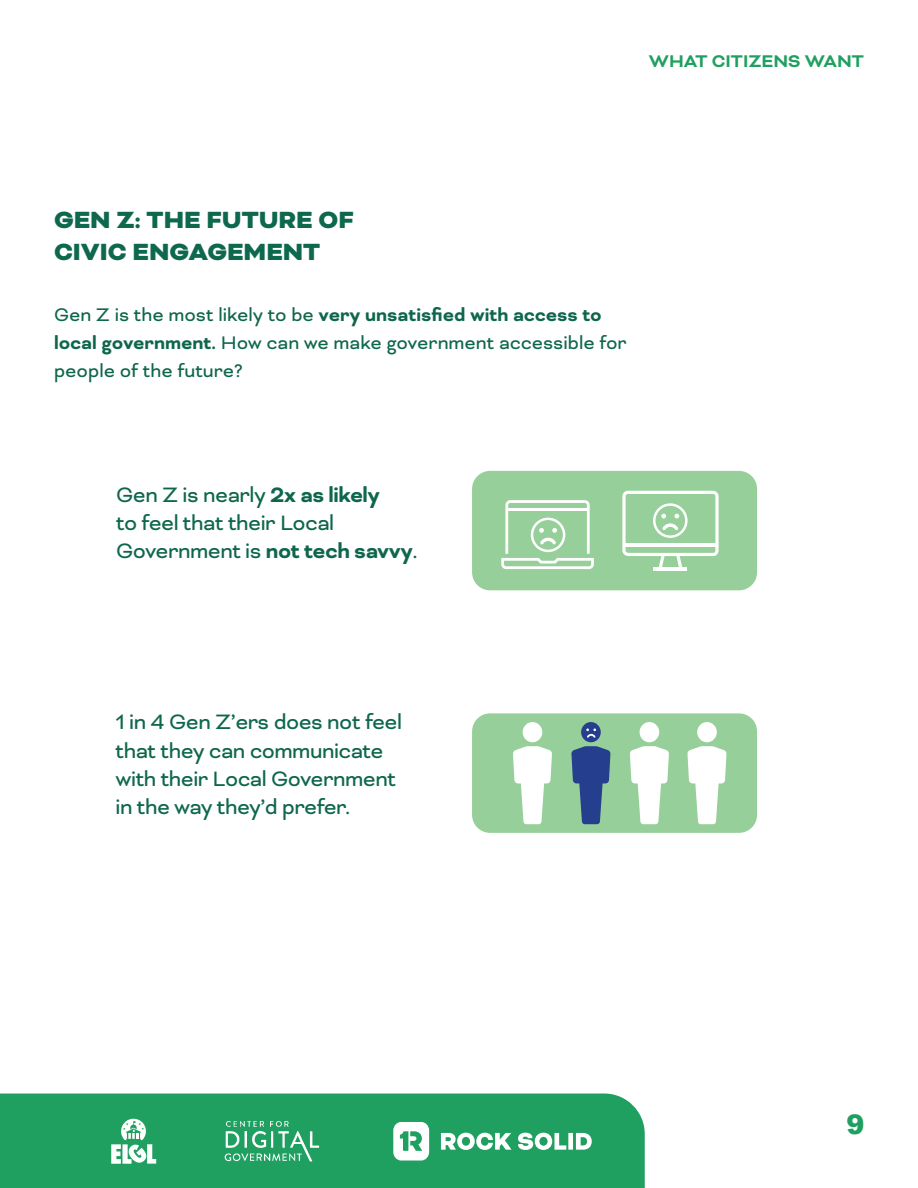
<style>
.page{position:relative;width:918px;height:1188px;background:#fff}
.page>*{position:absolute;margin:0;border:0;box-sizing:border-box;transform-origin:0 0}
.t1{font:900 27px/32.4px "Bicyclette";color:#0e684e}
.t2{font:900 27px "Arial";color:#20a060}
.t3{font:24px/28.2px "Bicyclette";letter-spacing:-.02em;color:#0e674d}
.t4{font:21px/28.2px "Bicyclette";color:#0e674d}
.t5{font:700 19.5px "Bicyclette";color:#20a060}
.s1{font-weight:700}
</style>
<div class="page">
<div style="left:0;top:1094px;width:645px;height:94px;background:#20a060"></div>
<svg style="left:224px;top:1121px;width:95px;height:40px;background:#4eb381"></svg>
<svg style="left:111px;top:1118px;width:45px;height:46px"></svg>
<svg style="left:441px;top:1133px;width:70px;height:17px"></svg>
<svg style="left:518px;top:1133px;width:48px;height:17px"></svg>
<div style="left:568px;top:1133px;width:5px;height:17px;background:#fff"></div>
<svg style="left:576px;top:1133px;width:16px;height:17px"></svg>
<svg style="left:393px;top:1122px;width:36px;height:39px"></svg>
<div style="left:472px;top:471px;width:285px;height:119px;background:#96cf99;border-radius:18px"></div>
<div style="left:472px;top:713px;width:285px;height:120px;background:#96cf99;border-radius:18px"></div>
<svg style="left:622px;top:491px;width:97px;height:79px"></svg>
<svg style="left:501px;top:500px;width:93px;height:69px"></svg>
<svg style="left:513px;top:746px;width:39px;height:78px"></svg>
<div style="left:523px;top:722px;width:19px;height:20px;background:#fff;border-radius:50%"></div>
<svg style="left:571px;top:746px;width:40px;height:78px"></svg>
<div style="left:581px;top:722px;width:20px;height:20px;background:#253f8e;border-radius:50%"></div>
<svg style="left:630px;top:746px;width:39px;height:78px"></svg>
<div style="left:640px;top:722px;width:19px;height:20px;background:#fff;border-radius:50%"></div>
<svg style="left:687px;top:746px;width:40px;height:78px"></svg>
<div style="left:697px;top:722px;width:20px;height:20px;background:#fff;border-radius:50%"></div>
<svg style="left:586px;top:728px;width:10px;height:10px"></svg>
<p class="t5" style="left:649px;top:50px;width:217px">WHAT CITIZENS WANT</p>
<p class="t1" style="left:54px;top:204px;width:301px">GEN Z: THE FUTURE OF<br>CIVIC ENGAGEMENT</p>
<p class="t4" style="left:54px;top:300px;width:574px">Gen Z is the most likely to be <span class="s1">very unsatisfied with access to local government.</span> How can we make government accessible for people of the future?</p>
<p class="t3" style="left:116px;top:481px;width:303px">Gen Z is nearly <span class="s1">2x as likely<br></span>to feel that their Local<br>Government is <span class="s1">not tech savvy</span>.</p>
<p class="t3" style="left:116px;top:708px;width:288px">1 in 4 Gen Z’ers does not feel that they can communicate with their Local Government in the way they’d prefer.</p>
<p class="t2" style="left:847px;top:1105px;width:20px">9</p>
</div>
